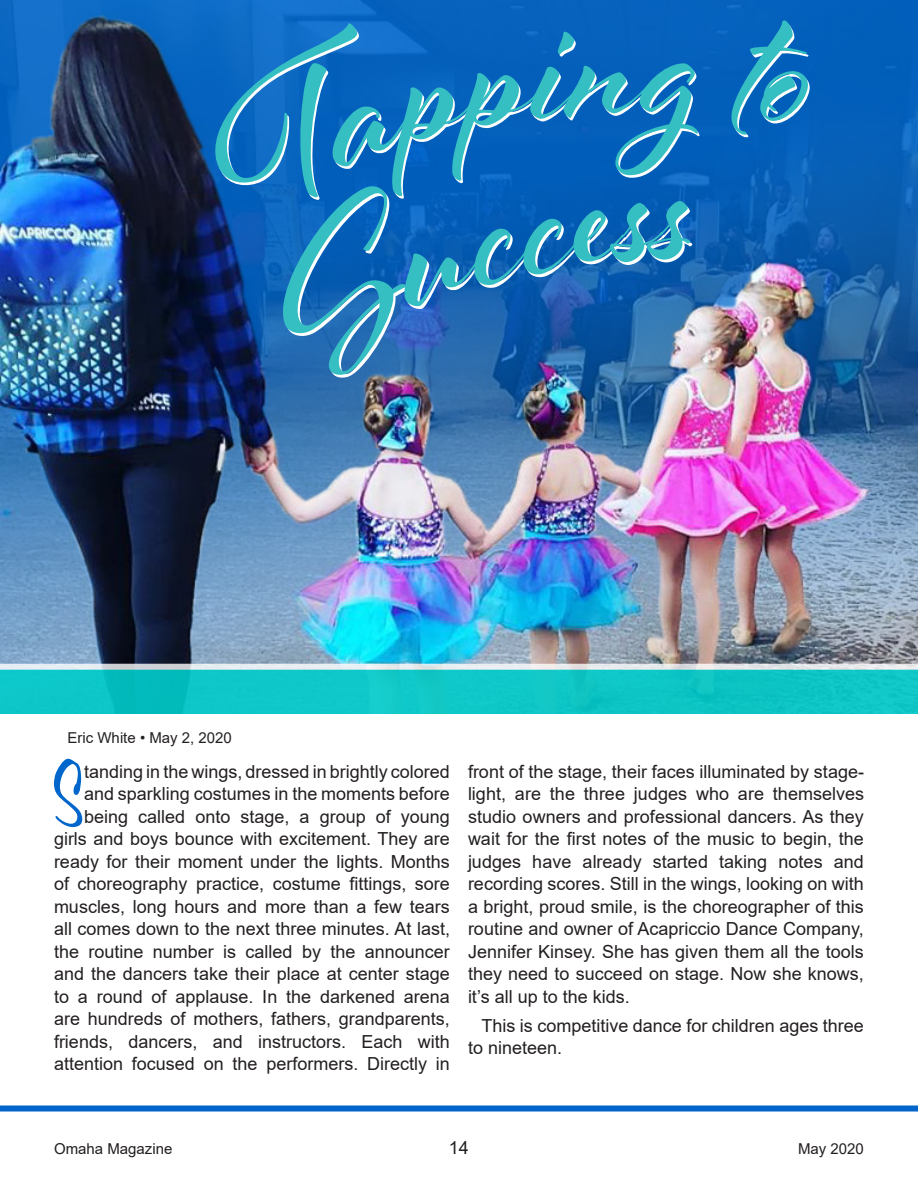
<style>
.page{position:relative;width:918px;height:1188px;background:#fff}
.page>*{position:absolute;margin:0;border:0;box-sizing:border-box;transform-origin:0 0}
.P_-_First{font:89.7px "Bounce Script";color:#0066cb}
.P_-_First-2{font:18px/22.5px "Arial";color:#231f20;text-align:right}
.t1{font:15px "Arial";color:#231f20}
</style>
<div class="page">
<img style="left:0;top:0;width:918px;height:714px">
<div style="left:0;top:1106px;width:918px;height:6px;background:#0066cb"></div>
<svg style="left:187px;top:22px;width:227px;height:208px;background:#0a57a7"></svg>
<div style="left:730px;top:16px;width:80px;height:124px;background:#025fbb"></div>
<svg style="left:247px;top:31px;width:453px;height:357px;background:#1062b6"></svg>
<p class="t1" style="left:68px;top:728px;width:166px">Eric White • May 2, 2020</p>
<p class="P_-_First" style="left:52px;top:741px;width:34px">S</p>
<p class="P_-_First-2" style="left:54px;top:760px;width:398px">tanding in the wings, dressed in brightly colored and sparkling costumes in the moments before being called onto stage, a group of young girls and boys bounce with excitement. They are ready for their moment under the lights. Months of choreography practice, costume fittings, sore muscles, long hours and more than a few tears all comes down to the next three minutes. At last, the routine number is called by the announcer and the dancers take their place at center stage to a round of applause. In the darkened arena are hundreds of mothers, fathers, grandparents, friends, dancers, and instructors. Each with attention focused on the performers. Directly in</p>
<p class="P_-_First-2" style="left:468px;top:760px;width:398px;text-align:justify">front of the stage, their faces illuminated by stage&shy;light, are the three judges who are themselves studio owners and professional dancers. As they wait for the first notes of the music to begin, the judges have already started taking notes and recording scores. Still in the wings, looking on with a bright, proud smile, is the choreographer of this routine and owner of Acapriccio Dance Company, Jennifer Kinsey. She has given them all the tools they need to succeed on stage. Now she knows, it’s all up to the kids.</p>
<p class="P_-_First-2" style="left:468px;top:1014px;width:398px;text-align:left;text-indent:14px">This is competitive dance for children ages three to nineteen.</p>
<p class="t1" style="left:54px;top:1138px;width:120px">Omaha Magazine</p>
<p class="P_-_First-2" style="left:449px;top:1136px;width:22px">14</p>
<p class="t1" style="left:798px;top:1138px;width:67px">May 2020</p>
</div>
